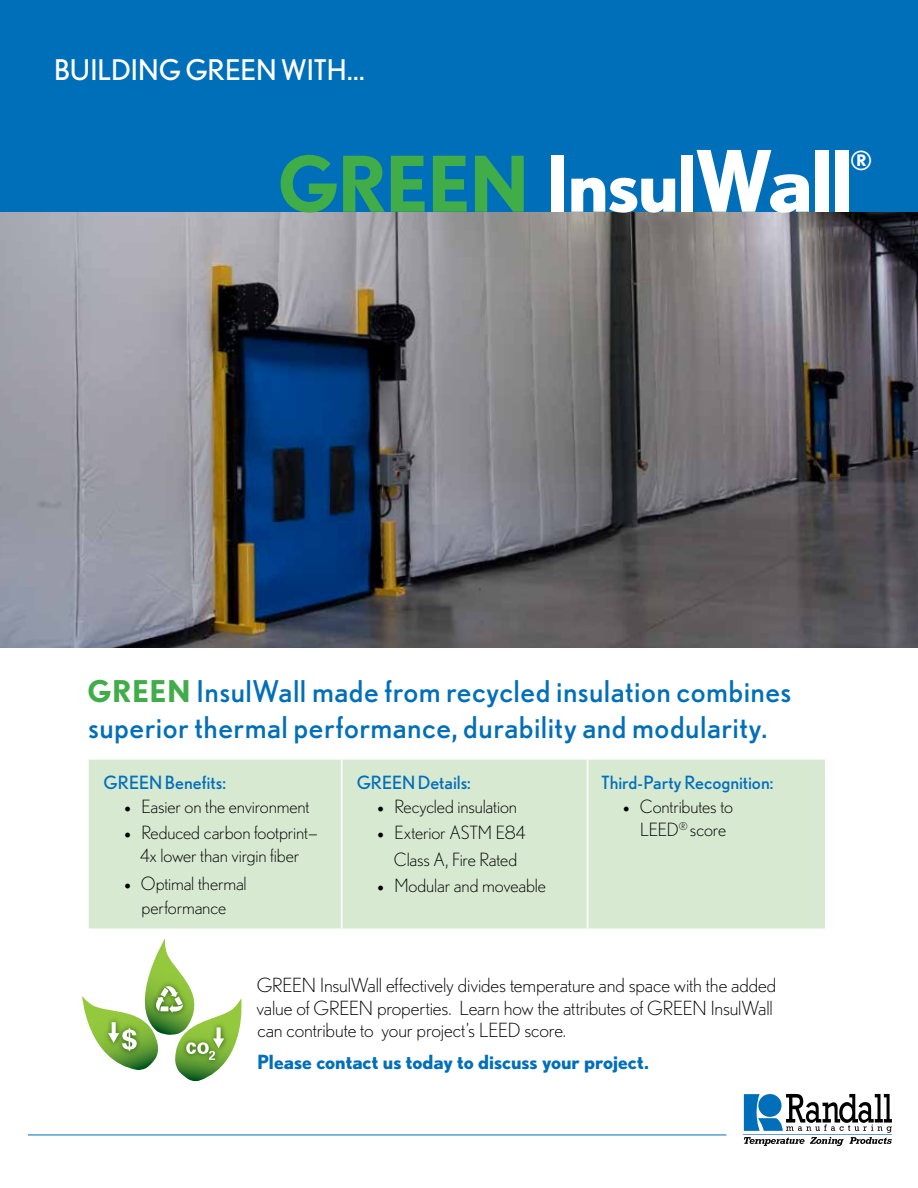
<style>
.page{position:relative;width:918px;height:1188px;background:#fff}
.page>*{position:absolute;margin:0;border:0;box-sizing:border-box;transform-origin:0 0}
.t1{font:700 76.8px "Nobel";letter-spacing:-.025em;color:#41ad49}
.t2{font:30px/36px "Nobel";letter-spacing:.015em;color:#006fba}
.t3{font:28.5px "Nobel";letter-spacing:-.005em;color:#fff}
.t4{font:700 26.25px "Nobel";color:#fff}
.t5{font:300 19.5px/22.5px "Nobel";letter-spacing:-.01em;color:#000}
.t6{font:700 19.5px "Nobel";color:#006fba}
.t7{font:300 18.3px/23.2px "Nobel";letter-spacing:-.005em;color:#000;text-align:center}
.t8{font:18.3px "Nobel";letter-spacing:-.005em;color:#006fba}
.s1{color:#fff}
.s2{font-size:84.6px;color:#fff}
.s3{font-weight:700;color:#41ad49}
.s4{font-family:"Minion Pro";font-weight:400}
</style>
<div class="page">
<div style="left:89px;top:760px;width:736px;height:169px;background:#d8e9d2"></div>
<hr style="left:341px;top:760px;width:2px;height:169px;background:#fff">
<hr style="left:587px;top:760px;width:1px;height:169px;background:#fff">
<svg style="left:744px;top:1094px;width:148px;height:52px"></svg>
<hr style="left:744px;top:1134px;width:148px;height:1px;background:#6699d1">
<hr style="left:28px;top:1135px;width:698px;height:1px;background:#006fba">
<svg style="left:82px;top:939px;width:160px;height:143px"></svg>
<img style="left:0;top:212px;width:918px;height:436px">
<div style="left:0;top:0;width:918px;height:212px;background:#006fba"></div>
<h3 class="t3" style="left:54px;top:53px;width:49px">Buildi</h3>
<h3 class="t3" style="left:138px;top:53px;width:228px">ng Green with...</h3>
<h1 class="t1" style="left:278px;top:138px;width:577px">GREEN <span class="s1">Insul</span><span class="s2">Wall</span></h1>
<h3 class="t4" style="left:850px;top:145px;width:24px">®</h3>
<h2 class="t2" style="left:88px;top:673px;width:705px"><span class="s3">GREEN</span> InsulWall made from recycled insulation combines superior thermal performance, durability and modularity.</h2>
<p class="t8" style="left:104px;top:772px;width:124px">Green Benefits:</p>
<p class="t7" style="left:124px;top:794px;width:187px"><span class="s4">•</span> Easier on the environment</p>
<p class="t7" style="left:124px;top:821px;width:196px"><span class="s4">•</span> Reduced carbon footprint—<br>4x lower than virgin fiber</p>
<p class="t7" style="left:124px;top:872px;width:124px"><span class="s4">•</span> Optimal thermal performance</p>
<p class="t8" style="left:357px;top:772px;width:116px">Green Details:</p>
<p class="t7" style="left:377px;top:794px;width:141px"><span class="s4">•</span> Recycled insulation</p>
<p class="t7" style="left:377px;top:819px;width:150px;line-height:26.5px"><span class="s4">•</span> Exterior ASTM E84<br>Class A, Fire Rated</p>
<p class="t7" style="left:377px;top:874px;width:170px"><span class="s4">•</span> Modular and moveable</p>
<p class="t8" style="left:601px;top:772px;width:174px">Third-Party Recognition:</p>
<p class="t7" style="left:623px;top:794px;width:112px"><span class="s4">•</span> Contributes to<br>LEED<sup>®</sup> score</p>
<p class="t5" style="left:256px;top:974px;width:522px">GREEN InsulWall effectively divides temperature and space with the added value of GREEN properties. Learn how the attributes of GREEN InsulWall can contribute to your project’s LEED score.</p>
<p class="t6" style="left:257px;top:1050px;width:393px">Please contact us today to discuss your project.</p>
</div>
